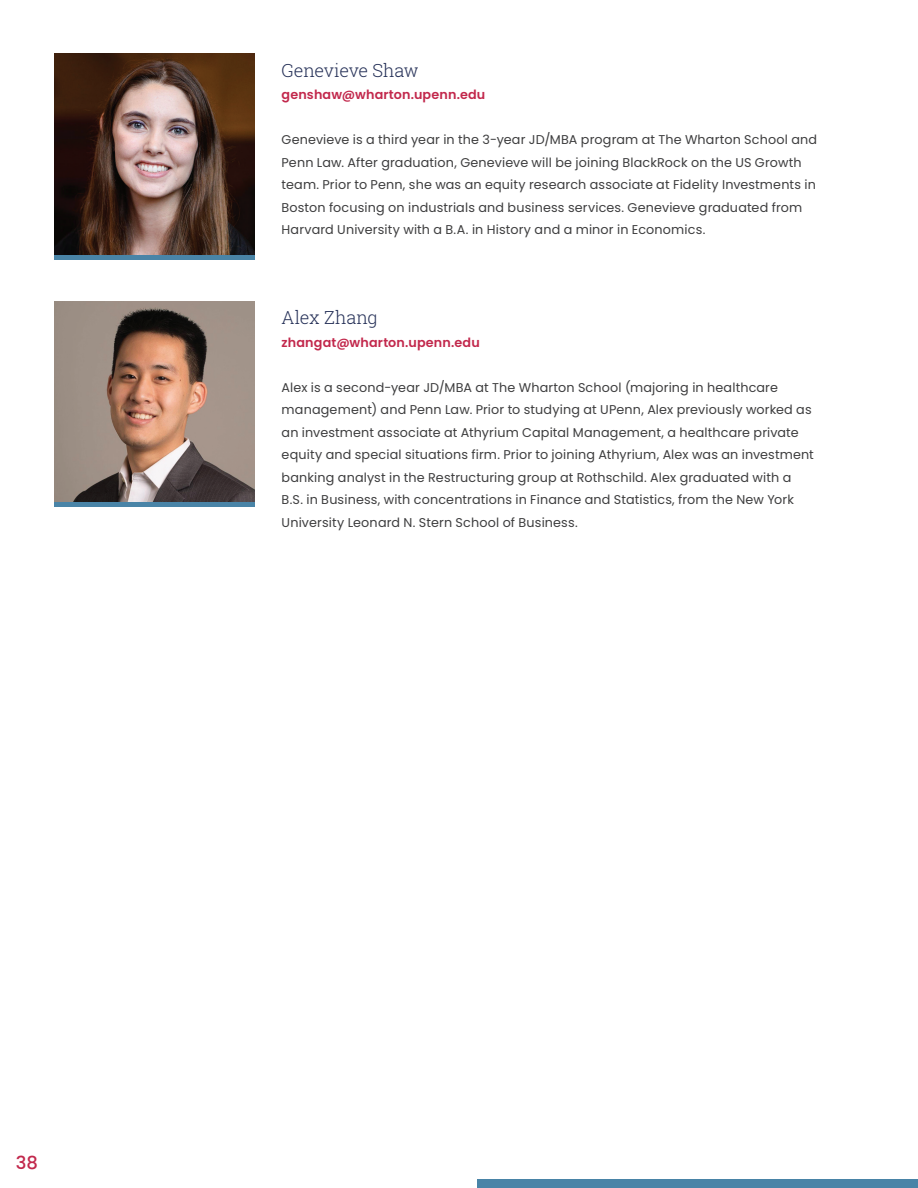
<style>
.page{position:relative;width:918px;height:1188px;background:#fff}
.page>*{position:absolute;margin:0;border:0;box-sizing:border-box;transform-origin:0 0}
.t1{font:300 18px "Roboto Slab";letter-spacing:-.01em;color:#263158}
.t2{font:500 18px "Poppins";color:#c2284c}
.Body_Text{font:12.75px/22.5px "Poppins";letter-spacing:.01em;color:#3e3e3f}
.t3{font:600 12.75px "Poppins";letter-spacing:.01em;color:#c2284c}
</style>
<div class="page">
<svg style="left:54px;top:254px;width:200px;height:5px"></svg>
<img style="left:54px;top:54px;width:200px;height:200px">
<div style="left:54px;top:302px;width:200px;height:205px;background:#4984a7"></div>
<img style="left:54px;top:302px;width:200px;height:200px">
<div style="left:477px;top:1179px;width:441px;height:9px;background:#4984a7"></div>
<p class="t1" style="left:282px;top:58px;width:139px">Genevieve Shaw</p>
<p class="t3" style="left:282px;top:87px;width:205px">genshaw@wharton.upenn.edu</p>
<p class="Body_Text" style="left:282px;top:128px;width:537px">Genevieve is a third year in the 3-year JD/MBA program at The Wharton School and Penn Law. After graduation, Genevieve will be joining BlackRock on the US Growth team. Prior to Penn, she was an equity research associate at Fidelity Investments in Boston focusing on industrials and business services. Genevieve graduated from Harvard University with a B.A. in History and a minor in Economics.</p>
<p class="t1" style="left:282px;top:305px;width:98px">Alex Zhang</p>
<p class="t3" style="left:282px;top:335px;width:200px">zhangat@wharton.upenn.edu</p>
<p class="Body_Text" style="left:282px;top:376px;width:534px">Alex is a second-year JD/MBA at The Wharton School (majoring in healthcare management) and Penn Law. Prior to studying at UPenn, Alex previously worked as an investment associate at Athyrium Capital Management, a healthcare private equity and special situations firm. Prior to joining Athyrium, Alex was an investment banking analyst in the Restructuring group at Rothschild. Alex graduated with a B.S. in Business, with concentrations in Finance and Statistics, from the New York University Leonard N. Stern School of Business.</p>
<h1 class="t2" style="left:16px;top:1152px;width:24px">38</h1>
</div>
